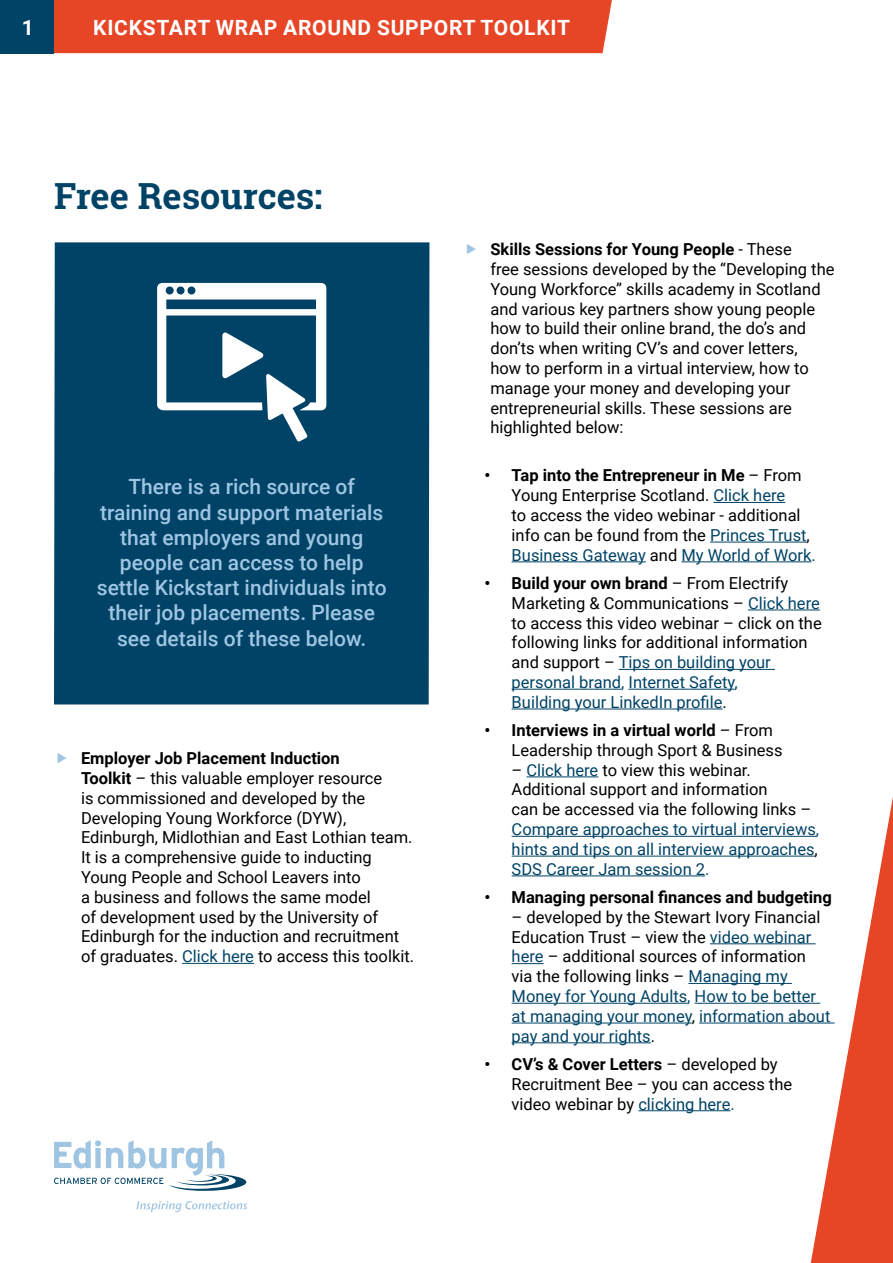
<style>
.page{position:relative;width:893px;height:1263px;background:#fff}
.page>*{position:absolute;margin:0;border:0;box-sizing:border-box;transform-origin:0 0}
.t1{font:700 36px "Roboto Slab";color:#004366}
.t2{font:500 21px/25.2px "Roboto";color:#9fc5e3;text-align:center}
.t3{font:700 21px "Roboto";letter-spacing:.035em;color:#fff}
.t4{font:16.5px/19.8px "Roboto";color:#000}
.t5{font:16.5px/19.8px "Roboto";color:#004366;text-align:justify}
.t6{font:700 16.5px "Roboto";color:#000}
.s1{font-weight:700}
.s2{color:#004366}
.s3{color:#000}
</style>
<div class="page">
<div style="left:53px;top:0;width:559px;height:53px;background:#e64526"></div>
<div style="left:0;top:0;width:53px;height:53px;background:#004366"></div>
<div style="left:54px;top:242px;width:375px;height:462px;background:#004366"></div>
<hr style="left:182px;top:963px;width:72px;height:1px;background:#004366">
<svg style="left:157px;top:283px;width:169px;height:158px"></svg>
<hr style="left:713px;top:502px;width:72px;height:1px;background:#004366">
<hr style="left:710px;top:542px;width:97px;height:1px;background:#004366">
<hr style="left:512px;top:561px;width:134px;height:1px;background:#004366">
<hr style="left:681px;top:561px;width:130px;height:1px;background:#004366">
<hr style="left:748px;top:609px;width:72px;height:1px;background:#004366">
<hr style="left:619px;top:669px;width:156px;height:1px;background:#004366">
<hr style="left:512px;top:689px;width:109px;height:1px;background:#004366">
<hr style="left:629px;top:689px;width:106px;height:1px;background:#004366">
<hr style="left:512px;top:708px;width:210px;height:1px;background:#004366">
<hr style="left:527px;top:776px;width:71px;height:1px;background:#004366">
<hr style="left:512px;top:836px;width:304px;height:1px;background:#004366">
<hr style="left:512px;top:856px;width:303px;height:1px;background:#004366">
<hr style="left:512px;top:875px;width:193px;height:1px;background:#004366">
<hr style="left:710px;top:943px;width:106px;height:1px;background:#004366">
<hr style="left:512px;top:963px;width:32px;height:1px;background:#004366">
<hr style="left:688px;top:983px;width:104px;height:1px;background:#004366">
<hr style="left:512px;top:1003px;width:175px;height:1px;background:#004366">
<hr style="left:695px;top:1003px;width:125px;height:1px;background:#004366">
<hr style="left:512px;top:1023px;width:180px;height:1px;background:#004366">
<hr style="left:699px;top:1023px;width:135px;height:1px;background:#004366">
<hr style="left:512px;top:1042px;width:139px;height:1px;background:#004366">
<hr style="left:638px;top:1110px;width:92px;height:1px;background:#004366">
<svg style="left:811px;top:797px;width:82px;height:466px"></svg>
<svg style="left:54px;top:1140px;width:192px;height:51px"></svg>
<svg style="left:136px;top:1201px;width:111px;height:11px"></svg>
<p class="t3" style="left:22px;top:13px;width:14px">1</p>
<p class="t3" style="left:93px;top:13px;width:478px">KICKSTART WRAP AROUND SUPPORT TOOLKIT</p>
<h1 class="t1" style="left:54px;top:171px;width:270px">Free Resources:</h1>
<p class="t2" style="left:97px;top:474px;width:291px">There is a rich source of training and support materials that employers and young people can access to help settle Kickstart individuals into their job placements. Please see details of these below.</p>
<p class="t4" style="left:81px;top:748px;width:335px"><span class="s1">Employer Job Placement Induction<br>Toolkit</span> – this valuable employer resource<br>is commissioned and developed by the Developing Young Workforce (DYW), Edinburgh, Midlothian and East Lothian team.<br>It is a comprehensive guide to inducting Young People and School Leavers into<br>a business and follows the same model<br>of development used by the University of Edinburgh for the induction and recruitment of graduates. <span class="s2">Click here</span> to access this toolkit.</p>
<p class="t4" style="left:490px;top:239px;width:346px"><span class="s1">Skills Sessions for Young People</span> - These<br>free sessions developed by the “Developing the Young Workforce” skills academy in Scotland and various key partners show young people how to build their online brand, the do’s and don’ts when writing CV’s and cover letters,<br>how to perform in a virtual interview, how to manage your money and developing your entrepreneurial skills. These sessions are highlighted below:</p>
<p class="t4" style="left:512px;top:465px;width:306px;text-indent:-27px"><span class="s1">• Tap into the Entrepreneur in Me</span> – From Young Enterprise Scotland. <span class="s2">Click here<br></span>to access the video webinar - additional info can be found from the <span class="s2">Princes Trust</span>, <span class="s2">Business Gateway</span> and <span class="s2">My World of Work.</span></p>
<p class="t4" style="left:512px;top:573px;width:312px;text-indent:-27px"><span class="s1">• Build your own brand</span> – From Electrify Marketing &amp; Communications – <span class="s2">Click here </span>to access this video webinar – click on the following links for additional information and support – <span class="s2">Tips on building your personal brand, Internet Safety,<br>Building your LinkedIn profile</span>.</p>
<p class="t4" style="left:512px;top:720px;width:273px;text-indent:-27px"><span class="s1">• Interviews in a virtual world</span> – From<br>Leadership through Sport &amp; Business</p>
<p class="t4" style="left:512px;top:759px;width:301px">– <span class="s2">Click here</span> to view this webinar.<br>Additional support and information<br>can be accessed via the following links –</p>
<p class="t5" style="left:512px;top:819px;width:309px">Compare approaches to virtual interviews, hints and tips on all interview approaches<span class="s3">, </span>SDS Career Jam session 2.</p>
<p class="t6" style="left:485px;top:885px;width:349px">• Managing personal finances and budgeting</p>
<p class="t4" style="left:512px;top:906px;width:320px">– developed by the Stewart Ivory Financial Education Trust – view the <span class="s2">video webinar here</span> – additional sources of information via the following links – <span class="s2">Managing my Money for Young Adults, How to be better at managing your money</span>, <span class="s2">information about pay and your rights</span>.</p>
<p class="t4" style="left:512px;top:1053px;width:282px;text-indent:-27px"><span class="s1">• CV’s &amp; Cover Letters</span> – developed by<br>Recruitment Bee – you can access the video webinar by <span class="s2">clicking here.</span></p>
</div>
